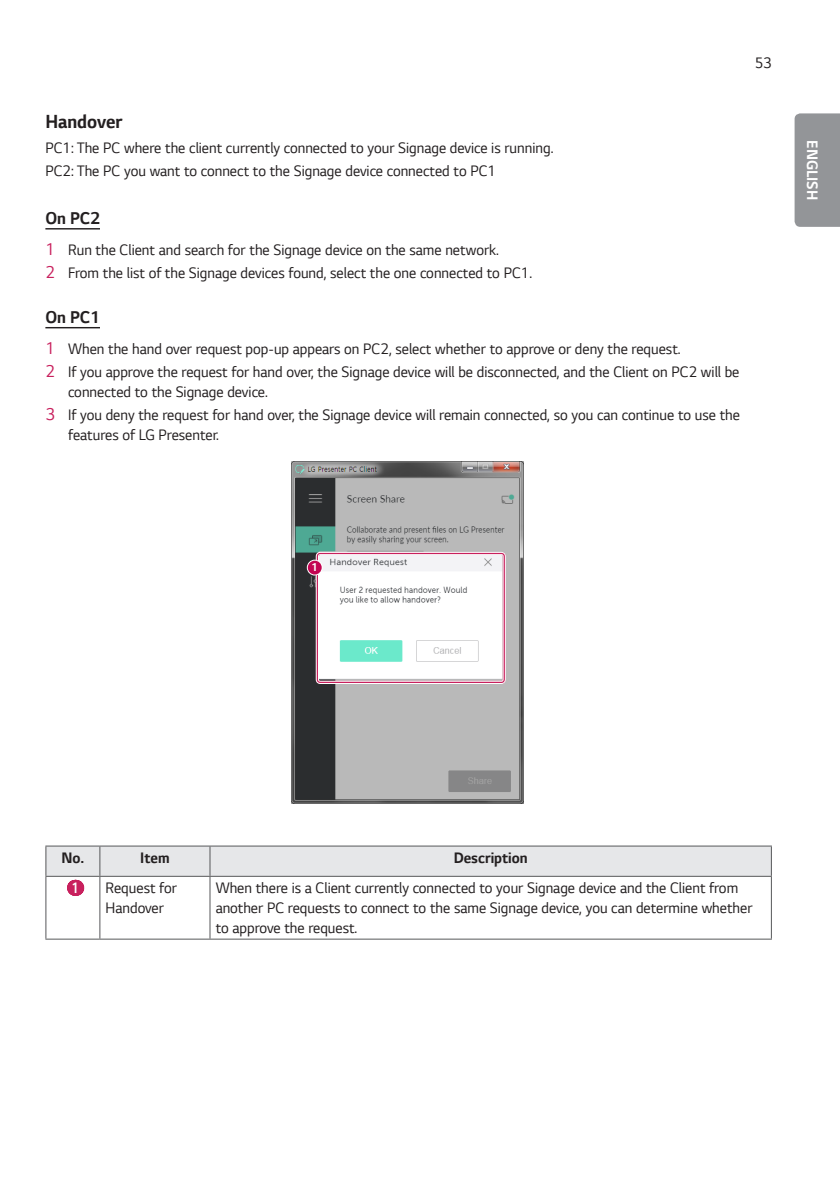
<style>
.page{position:relative;width:840px;height:1191px;background:#fff}
.page>*{position:absolute;margin:0;border:0;box-sizing:border-box;transform-origin:0 0}
.Title3{font:700 20px "LG Smart";color:#231f20;scale:.95 1}
.Title4{font:700 18px "LG Smart";color:#231f20;scale:.95 1}
.Body{font:16px/20px "LG Smart";color:#231f20;scale:.95 1}
.Body_Bold_Center{font:700 16px "LG Smart";color:#231f20;scale:.95 1}
.Number_Circle_1-9{font:700 16px "LG Smart";color:#fff;scale:.95 1}
.Number_Circle_1-9-2{font:700 16px "LG Smart";color:#fff;scale:.77 1}
.t1{font:700 12px "LG Smart";color:#fff;scale:.95 1}
.s1{font-size:18px;color:#c8205d}
</style>
<div class="page">
<div style="left:794px;top:113px;width:45px;height:114px;background:#939598"></div>
<hr style="left:45px;top:228px;width:55px;height:1px;background:#231f20">
<hr style="left:45px;top:327px;width:55px;height:1px;background:#231f20">
<img style="left:291px;top:462px;width:232px;height:341px">
<div style="left:316px;top:552px;width:189px;height:132px;border:1px solid #fff;border-radius:4px"></div>
<div style="left:318px;top:554px;width:185px;height:127px;border:1px solid #fff;border-radius:2px"></div>
<svg style="left:306px;top:559px;width:16px;height:16px"></svg>
<div style="left:307px;top:560px;width:14px;height:14px;background:#c30552;border-radius:50%"></div>
<hr style="left:45px;top:876px;width:1px;height:62px;background:#57585a">
<hr style="left:99px;top:876px;width:1px;height:62px;background:#57585a">
<hr style="left:45px;top:938px;width:55px;height:1px;background:#57585a">
<hr style="left:209px;top:876px;width:1px;height:62px;background:#57585a">
<hr style="left:770px;top:876px;width:1px;height:62px;background:#57585a">
<hr style="left:210px;top:938px;width:561px;height:1px;background:#57585a">
<hr style="left:45px;top:845px;width:55px;height:1px;background:#57585a">
<hr style="left:100px;top:845px;width:110px;height:1px;background:#57585a">
<hr style="left:210px;top:845px;width:561px;height:1px;background:#57585a">
<hr style="left:100px;top:938px;width:110px;height:1px;background:#57585a">
<svg style="left:45px;top:846px;width:726px;height:50px"></svg>
<p class="Body" style="left:754px;top:52px;width:20px">53</p>
<p class="Title3" style="left:45px;top:108px;width:83px">Handover</p>
<p class="Body" style="left:45px;top:138px;width:536px">PC1: The PC where the client currently connected to your Signage device is running.</p>
<p class="Body" style="left:45px;top:160px;width:476px">PC2: The PC you want to connect to the Signage device connected to PC1</p>
<p class="Title4" style="left:45px;top:206px;width:59px">On PC2</p>
<p class="Body" style="left:45px;top:239px;width:478px"><span class="s1">1</span> Run the Client and search for the Signage device on the same network.</p>
<p class="Body" style="left:45px;top:262px;width:513px"><span class="s1">2</span> From the list of the Signage devices found, select the one connected to PC1.</p>
<p class="Title4" style="left:45px;top:304px;width:59px">On PC1</p>
<p class="Body" style="left:45px;top:338px;width:669px"><span class="s1">1</span> When the hand over request pop-up appears on PC2, select whether to approve or deny the request.</p>
<p class="Body" style="left:68px;top:361px;width:707px;text-indent:-23px"><span class="s1">2</span> If you approve the request for hand over, the Signage device will be disconnected, and the Client on PC2 will be connected to the Signage device.</p>
<p class="Body" style="left:68px;top:404px;width:708px;text-indent:-23px"><span class="s1">3</span> If you deny the request for hand over, the Signage device will remain connected, so you can continue to use the features of LG Presenter.</p>
<p class="Number_Circle_1-9" style="left:822px;top:140px;width:65px;rotate:90deg">ENGLISH</p>
<p class="t1" style="left:311px;top:559px;width:8px">1</p>
<p class="Body_Bold_Center" style="left:61px;top:847px;width:26px">No.</p>
<p class="Body_Bold_Center" style="left:140px;top:847px;width:32px">Item</p>
<p class="Body_Bold_Center" style="left:453px;top:847px;width:79px">Description</p>
<p class="Number_Circle_1-9-2" style="left:72px;top:877px;width:11px">1</p>
<p class="Body" style="left:105px;top:877px;width:77px">Request for<br>Handover</p>
<p class="Body" style="left:215px;top:877px;width:566px">When there is a Client currently connected to your Signage device and the Client from another PC requests to connect to the same Signage device, you can determine whether to approve the request.</p>
</div>
